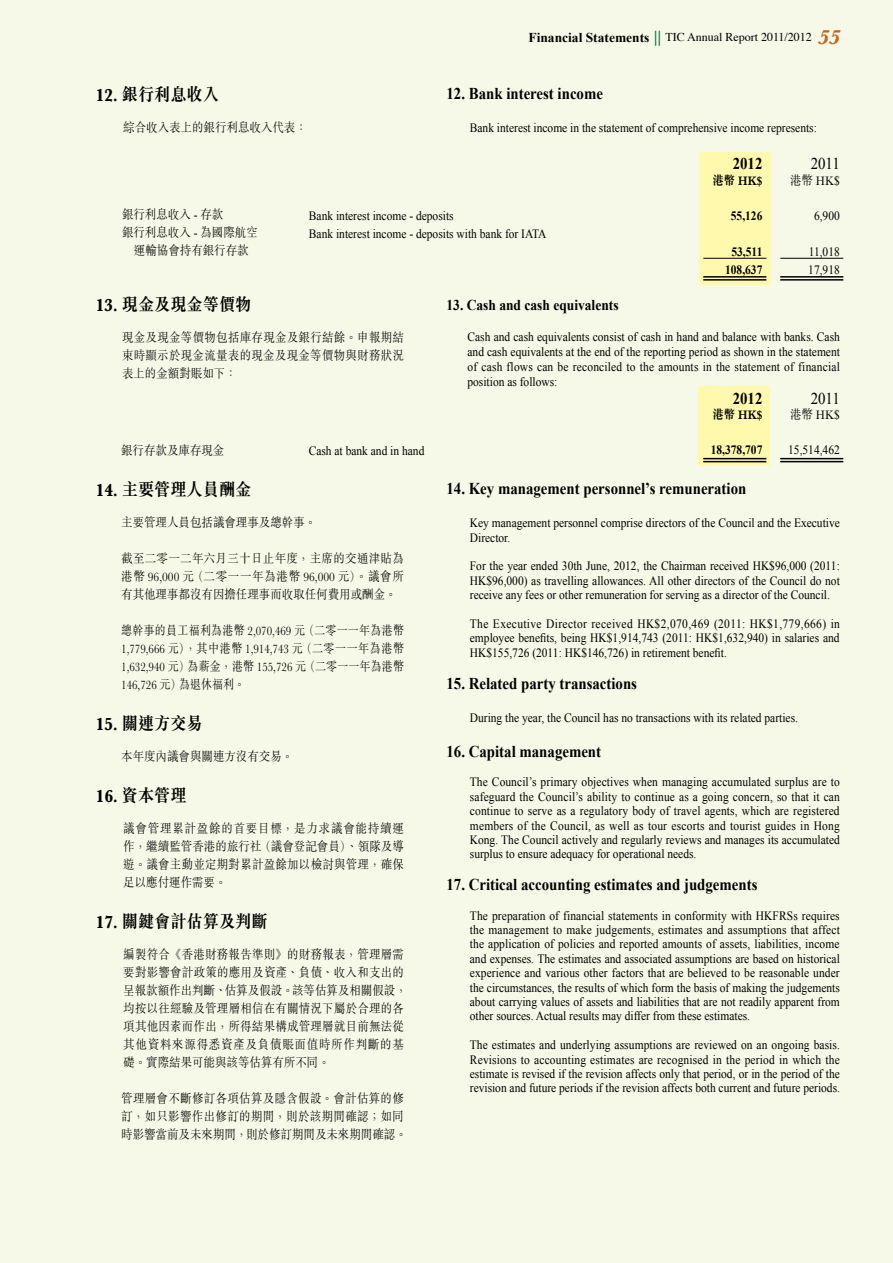
<style>
.page{position:relative;width:893px;height:1263px;background:#f6f9e8}
.page>*{position:absolute;margin:0;border:0;box-sizing:border-box;transform-origin:0 0}
.t1{font:700 18px "M Sung HK";color:#000;scale:.9 1}
.t2{font:700 16.5px "Times New Roman";color:#000;scale:.9 1}
.t3{font:16.5px "Times New Roman";color:#000;scale:.9 1}
.t4{font:700 15px "Times New Roman";color:#000;scale:.9 1}
.t5{font:700 13.5px "Times New Roman";color:#000}
.t6{font:12.75px/14.4px "Times New Roman";color:#000;text-align:justify;scale:.9 1}
.t7{font:300 12.75px/18px "M Sung HK";letter-spacing:.015em;color:#000;text-align:justify;scale:.9 1}
.t8{font:300 12.75px/18px "M Sung HK";letter-spacing:.015em;color:#000;text-align:justify;scale:.86 1}
.t9{font:700 12.75px/18px "Times New Roman";color:#000;text-align:center;scale:.9 1}
.t10{font:700 12.75px "M Sung HK";color:#000;scale:.9 1}
.t11{font:12px "Times";color:#000}
.s1{font-family:"M Sung HK";font-weight:500;font-size:15px;color:#006838}
.s2{font-family:"Baskerville";font-weight:700;font-style:italic;font-size:21px;color:#c96419}
.s3{font-family:"Times New Roman";font-weight:400}
.s4{font-family:"DF Fang Song Std W4";font-weight:400}
</style>
<div class="page">
<div style="left:699px;top:153px;width:72px;height:132px;background:#fff9ae"></div>
<div style="left:699px;top:386px;width:71px;height:79px;background:#fff9ae"></div>
<hr style="left:780px;top:458px;width:63px;height:1px;background:#000">
<hr style="left:780px;top:461px;width:63px;height:1px;background:#000">
<hr style="left:703px;top:458px;width:63px;height:1px;background:#000">
<hr style="left:703px;top:461px;width:63px;height:1px;background:#000">
<hr style="left:780px;top:276px;width:63px;height:2px;background:#000">
<hr style="left:780px;top:279px;width:63px;height:2px;background:#000">
<hr style="left:780px;top:258px;width:63px;height:1px;background:#000">
<hr style="left:703px;top:276px;width:63px;height:2px;background:#000">
<hr style="left:703px;top:279px;width:63px;height:2px;background:#000">
<hr style="left:703px;top:258px;width:63px;height:1px;background:#000">
<h1 class="t1" style="left:96px;top:82px;width:139px">12. 銀行利息收入</h1>
<p class="t7" style="left:123px;top:118px;width:205px">綜合收入表上的銀行利息收入代表：</p>
<p class="t11" style="left:654px;top:26px;width:188px"><span class="s1">||</span> TIC Annual Report 2011/2012 <span class="s2">55</span></p>
<p class="t5" style="left:528px;top:28px;width:123px">Financial Statements</p>
<p class="t2" style="left:446px;top:82px;width:175px">12. Bank interest income</p>
<p class="t6" style="left:470px;top:120px;width:387px">Bank interest income in the statement of comprehensive income represents:</p>
<p class="t2" style="left:733px;top:152px;width:34px">2012</p>
<p class="t10" style="left:712px;top:171px;width:57px">港幣 HK$</p>
<p class="t9" style="left:731px;top:206px;width:37px">55,126</p>
<p class="t9" style="left:725px;top:242px;width:43px">53,511<br>108,637</p>
<p class="t3" style="left:811px;top:152px;width:34px">2011</p>
<p class="t7" style="left:790px;top:170px;width:57px">港幣 HK<span class="s3">$</span></p>
<p class="t6" style="left:814px;top:208px;width:30px">6,900</p>
<p class="t6" style="left:808px;top:242px;width:37px;line-height:18px">11,018<br>17,918</p>
<p class="t7" style="left:122px;top:205px;width:114px">銀行利息收入 <span class="s3">-</span> 存款</p>
<p class="t7" style="left:122px;top:223px;width:152px">銀行利息收入 <span class="s3">-</span> 為國際航空</p>
<p class="t7" style="left:134px;top:241px;width:129px">運輸協會持有銀行存款</p>
<h1 class="t1" style="left:96px;top:292px;width:175px">13. 現金及現金等價物</h1>
<p class="t7" style="left:122px;top:328px;width:315px">現金及現金等價物包括庫存現金及銀行結餘。申報期結束時顯示於現金流量表的現金及現金等價物與財務狀況表上的金額對賬如下：</p>
<p class="t6" style="left:309px;top:206px;width:265px;line-height:18px">Bank interest income - deposits<br>Bank interest income - deposits with bank for IATA</p>
<p class="t4" style="left:446px;top:295px;width:193px">13. Cash and cash equivalents</p>
<p class="t6" style="left:467px;top:329px;width:415px;line-height:15px">Cash and cash equivalents consist of cash in hand and balance with banks. Cash and cash equivalents at the end of the reporting period as shown in the statement of cash flows can be reconciled to the amounts in the statement of financial position as follows:</p>
<p class="t7" style="left:121px;top:441px;width:116px">銀行存款及庫存現金</p>
<h1 class="t1" style="left:96px;top:476px;width:175px">14. 主要管理人員酬金</h1>
<p class="t7" style="left:121px;top:513px;width:218px">主要管理人員包括議會理事及總幹事。</p>
<p class="t7" style="left:121px;top:549px;width:316px">截至二零一二年六月三十日止年度，主席的交通津貼為港幣 96,000 元 <span class="s4">(</span>二零一一年為港幣 96,000 元<span class="s4">)</span>。議會所有其他理事都沒有因擔任理事而收取任何費用或酬金。</p>
<p class="t8" style="left:121px;top:621px;width:330px">總幹事的員工福利為港幣 2,070,469 元 <span class="s4">(</span>二零一一年為港幣1,779,666 元<span class="s4">)</span>，其中港幣 1,914,743 元 <span class="s4">(</span>二零一一年為港幣1,632,940 元<span class="s4">)</span> 為薪金，港幣 155,726 元 <span class="s4">(</span>二零一一年為港幣146,726 元<span class="s4">)</span> 為退休福利。</p>
<h1 class="t1" style="left:96px;top:710px;width:121px">15. 關連方交易</h1>
<p class="t7" style="left:121px;top:747px;width:193px">本年度內議會與關連方沒有交易。</p>
<h1 class="t1" style="left:96px;top:782px;width:103px">16. 資本管理</h1>
<p class="t7" style="left:123px;top:819px;width:313px">議會管理累計盈餘的首要目標，是力求議會能持續運作，繼續監管香港的旅行社 <span class="s4">(</span>議會登記會員<span class="s4">)</span>、領隊及導遊。議會主動並定期對累計盈餘加以檢討與管理，確保足以應付運作需要。</p>
<h1 class="t1" style="left:96px;top:908px;width:193px">17. 關鍵會計估算及判斷</h1>
<p class="t7" style="left:123px;top:945px;width:316px;text-align:left">編製符合《香港財務報告準則》的財務報表，管理層需要對影響會計政策的應用及資產、負債、收入和支出的呈報款額作出判斷、估算及假設。該等估算及相關假設，均按以往經驗及管理層相信在有關情況下屬於合理的各項其他因素而作出，所得結果構成管理層就目前無法從其他資料來源得悉資產及負債賬面值時所作判斷的基礎。實際結果可能與該等估算有所不同。</p>
<p class="t7" style="left:121px;top:1089px;width:319px;text-align:left">管理層會不斷修訂各項估算及隱含假設。會計估算的修訂，如只影響作出修訂的期間，則於該期間確認；如同時影響當前及未來期間，則於修訂期間及未來期間確認。</p>
<p class="t6" style="left:309px;top:443px;width:130px">Cash at bank and in hand</p>
<p class="t2" style="left:733px;top:387px;width:34px">2012</p>
<p class="t10" style="left:712px;top:406px;width:57px">港幣 HK$</p>
<p class="t9" style="left:711px;top:441px;width:59px">18,378,707</p>
<p class="t3" style="left:811px;top:387px;width:34px">2011</p>
<p class="t7" style="left:790px;top:405px;width:57px">港幣 HK<span class="s3">$</span></p>
<p class="t6" style="left:788px;top:443px;width:59px">15,514,462</p>
<p class="t2" style="left:446px;top:477px;width:335px">14. Key management personnel’s remuneration</p>
<p class="t6" style="left:470px;top:515px;width:413px">Key management personnel comprise directors of the Council and the Executive<br>Director.</p>
<p class="t6" style="left:470px;top:559px;width:413px">For the year ended 30th June, 2012, the Chairman received HK$96,000 (2011:<br>HK$96,000) as travelling allowances. All other directors of the Council do not receive any fees or other remuneration for serving as a director of the Council.</p>
<p class="t6" style="left:470px;top:616px;width:413px">The Executive Director received HK$2,070,469 (2011: HK$1,779,666) in employee benefits, being HK$1,914,743 (2011: HK$1,632,940) in salaries and HK$155,726 (2011: HK$146,726) in retirement benefit.</p>
<p class="t2" style="left:446px;top:672px;width:213px">15. Related party transactions</p>
<p class="t6" style="left:470px;top:710px;width:366px">During the year, the Council has no transactions with its related parties.</p>
<p class="t2" style="left:446px;top:740px;width:173px">16. Capital management</p>
<p class="t6" style="left:470px;top:775px;width:413px">The Council’s primary objectives when managing accumulated surplus are to safeguard the Council’s ability to continue as a going concern, so that it can continue to serve as a regulatory body of travel agents, which are registered members of the Council, as well as tour escorts and tourist guides in Hong Kong. The Council actively and regularly reviews and manages its accumulated surplus to ensure adequacy for operational needs.</p>
<p class="t2" style="left:446px;top:873px;width:347px">17. Critical accounting estimates and judgements</p>
<p class="t6" style="left:470px;top:908px;width:413px">The preparation of financial statements in conformity with HKFRSs requires the management to make judgements, estimates and assumptions that affect the application of policies and reported amounts of assets, liabilities, income and expenses. The estimates and associated assumptions are based on historical experience and various other factors that are believed to be reasonable under the circumstances, the results of which form the basis of making the judgements about carrying values of assets and liabilities that are not readily apparent from other sources. Actual results may differ from these estimates.</p>
<p class="t6" style="left:470px;top:1037px;width:413px">The estimates and underlying assumptions are reviewed on an ongoing basis.<br>Revisions to accounting estimates are recognised in the period in which the estimate is revised if the revision affects only that period, or in the period of the revision and future periods if the revision affects both current and future periods.</p>
</div>
